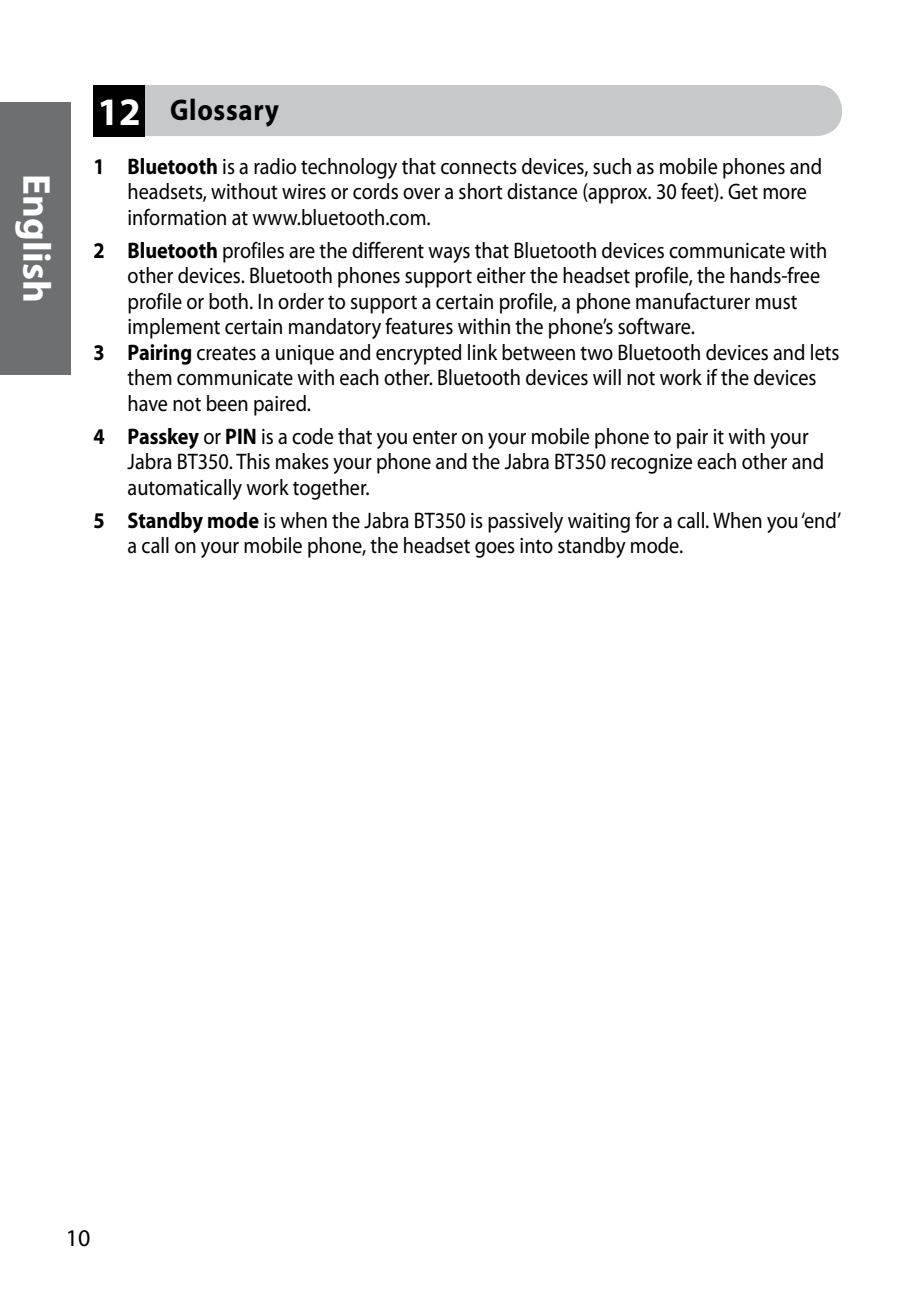
<style>
.page{position:relative;width:902px;height:1310px;background:#fff}
.page>*{position:absolute;margin:0;border:0;box-sizing:border-box;transform-origin:0 0}
.t1{font:700 39px "Myriad Pro";letter-spacing:.005em;color:#fff}
.t2{font:700 30px "Myriad Pro";letter-spacing:.025em;color:#000;scale:.9 1}
.t3{font:24px "Myriad Pro";color:#000}
.t4{font:22.5px/25.5px "Myriad Pro";color:#000;scale:.9 1}
.s1{font-size:39px;color:#fff}
.s2{font-weight:700}
</style>
<div class="page">
<div style="left:0;top:102px;width:71px;height:272px;background:#6d6f71"></div>
<div style="left:94px;top:85px;width:748px;height:51px;background:#c6c8ca;border-radius:26px"></div>
<div style="left:94px;top:85px;width:51px;height:51px;background:#000"></div>
<h1 class="t1" style="left:62px;top:174px;width:130px;rotate:90deg">English</h1>
<h2 class="t2" style="left:97px;top:90px;width:203px"><span class="s1">12</span> Glossary</h2>
<p class="t4" style="left:128px;top:153px;width:773px;text-indent:-34px"><span class="s2">1 Bluetooth</span> is a radio technology that connects devices, such as mobile phones and headsets, without wires or cords over a short distance (approx. 30 feet). Get more information at www.bluetooth.com.</p>
<p class="t4" style="left:94px;top:237px;width:817px"><span class="s2">2 Bluetooth</span> profiles are the different ways that Bluetooth devices communicate with</p>
<p class="t4" style="left:128px;top:263px;width:771px">other devices. Bluetooth phones support either the headset profile, the hands-free</p>
<p class="t4" style="left:128px;top:288px;width:746px">profile or both. In order to support a certain profile, a phone manufacturer must</p>
<p class="t4" style="left:128px;top:314px;width:630px">implement certain mandatory features within the phone’s software.</p>
<p class="t4" style="left:94px;top:339px;width:830px"><span class="s2">3 Pairing</span> creates a unique and encrypted link between two Bluetooth devices and lets</p>
<p class="t4" style="left:128px;top:365px;width:767px">them communicate with each other. Bluetooth devices will not work if the devices</p>
<p class="t4" style="left:128px;top:390px;width:203px">have not been paired.</p>
<p class="t4" style="left:128px;top:423px;width:775px;text-indent:-34px"><span class="s2">4 Passkey</span> or <span class="s2">PIN</span> is a code that you enter on your mobile phone to pair it with your<br>Jabra BT350. This makes your phone and the Jabra BT350 recognize each other and automatically work together.</p>
<p class="t4" style="left:128px;top:507px;width:794px;text-indent:-34px"><span class="s2">5 Standby mode</span> is when the Jabra BT350 is passively waiting for a call. When you ‘end’ a call on your mobile phone, the headset goes into standby mode.</p>
<p class="t3" style="left:66px;top:1223px;width:26px">1 0</p>
</div>
